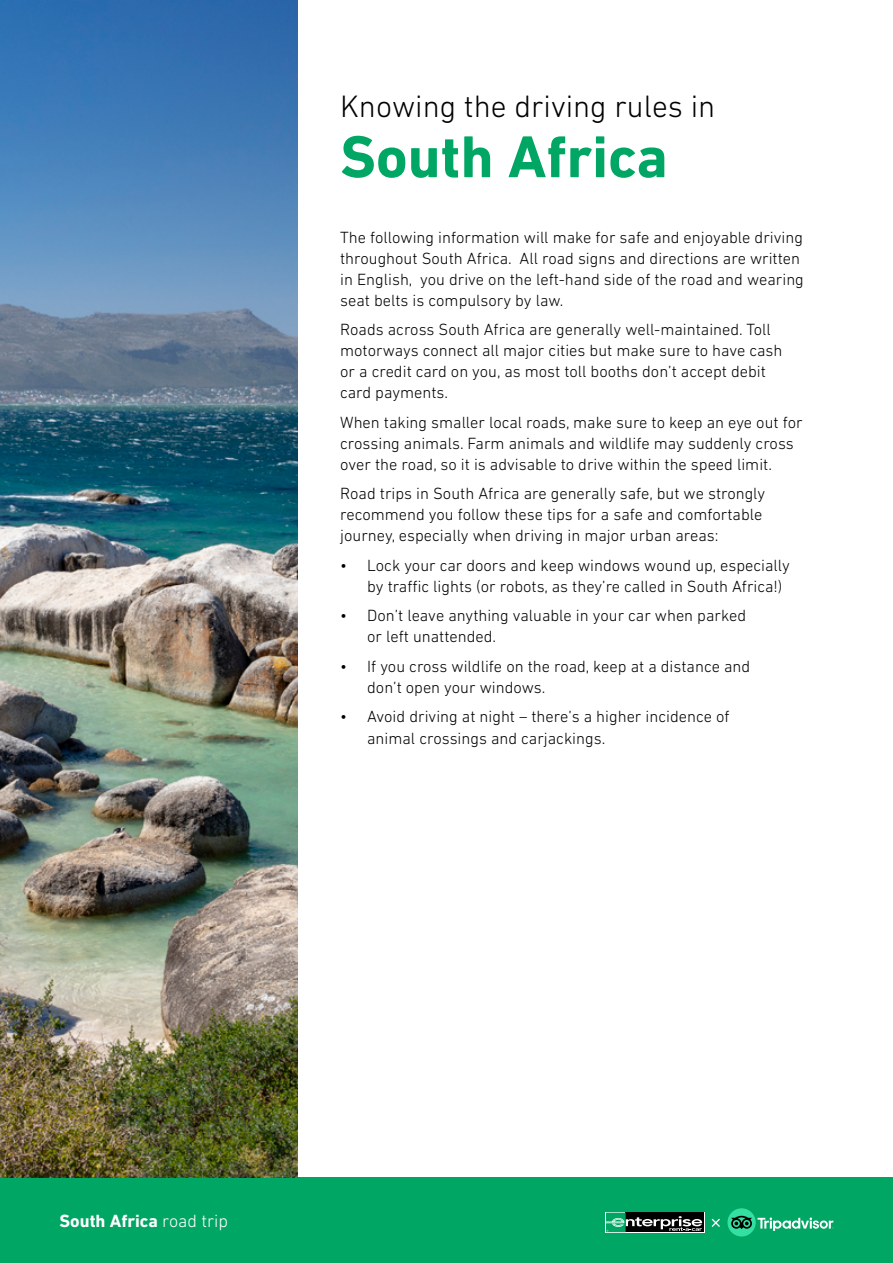
<style>
.page{position:relative;width:893px;height:1263px;background:#fff}
.page>*{position:absolute;margin:0;border:0;box-sizing:border-box;transform-origin:0 0}
.t1{font:700 60px "DIN Next LT Pro";color:#00a664}
.t2{font:300 31.5px "DIN Next LT Pro";color:#000}
.t3{font:700 18px "DIN Next LT Pro";color:#fff}
.t4{font:300 16.5px/21px "DIN Next LT Pro";color:#000}
.s1{font-weight:300}
</style>
<div class="page">
<div style="left:0;top:1178px;width:893px;height:85px;background:#00a664"></div>
<svg style="left:712px;top:1218px;width:8px;height:9px"></svg>
<div style="left:727px;top:1208px;width:29px;height:28px;background:#34e0a1;border-radius:50%"></div>
<svg style="left:731px;top:1216px;width:102px;height:15px"></svg>
<svg style="left:605px;top:1212px;width:99px;height:21px"></svg>
<div style="left:626px;top:1212px;width:78px;height:20px;background:#000"></div>
<svg style="left:606px;top:1212px;width:96px;height:20px"></svg>
<img style="left:0;top:0;width:298px;height:1178px">
<h2 class="t2" style="left:340px;top:88px;width:377px">Knowing the driving rules in</h2>
<h1 class="t1" style="left:340px;top:122px;width:329px">South Africa</h1>
<p class="t4" style="left:340px;top:227px;width:465px">The following information will make for safe and enjoyable driving throughout South Africa. All road signs and directions are written in English, you drive on the left-hand side of the road and wearing seat belts is compulsory by law.</p>
<p class="t4" style="left:340px;top:319px;width:444px">Roads across South Africa are generally well-maintained. Toll motorways connect all major cities but make sure to have cash or a credit card on you, as most toll booths don’t accept debit card payments.</p>
<p class="t4" style="left:340px;top:412px;width:464px">When taking smaller local roads, make sure to keep an eye out for crossing animals. Farm animals and wildlife may suddenly cross over the road, so it is advisable to drive within the speed limit.</p>
<p class="t4" style="left:340px;top:483px;width:427px">Road trips in South Africa are generally safe, but we strongly recommend you follow these tips for a safe and comfortable journey, especially when driving in major urban areas:</p>
<p class="t4" style="left:367px;top:555px;width:424px;text-indent:-27px">• Lock your car doors and keep windows wound up, especially by traffic lights (or robots, as they’re called in South Africa!)</p>
<p class="t4" style="left:367px;top:605px;width:380px;text-indent:-27px">• Don’t leave anything valuable in your car when parked or left unattended.</p>
<p class="t4" style="left:367px;top:656px;width:385px;text-indent:-27px">• If you cross wildlife on the road, keep at a distance and don’t open your windows.</p>
<p class="t4" style="left:367px;top:706px;width:364px;text-indent:-27px">• Avoid driving at night – there’s a higher incidence of animal crossings and carjackings.</p>
<p class="t3" style="left:60px;top:1210px;width:170px">South Africa <span class="s1">road trip</span></p>
</div>
